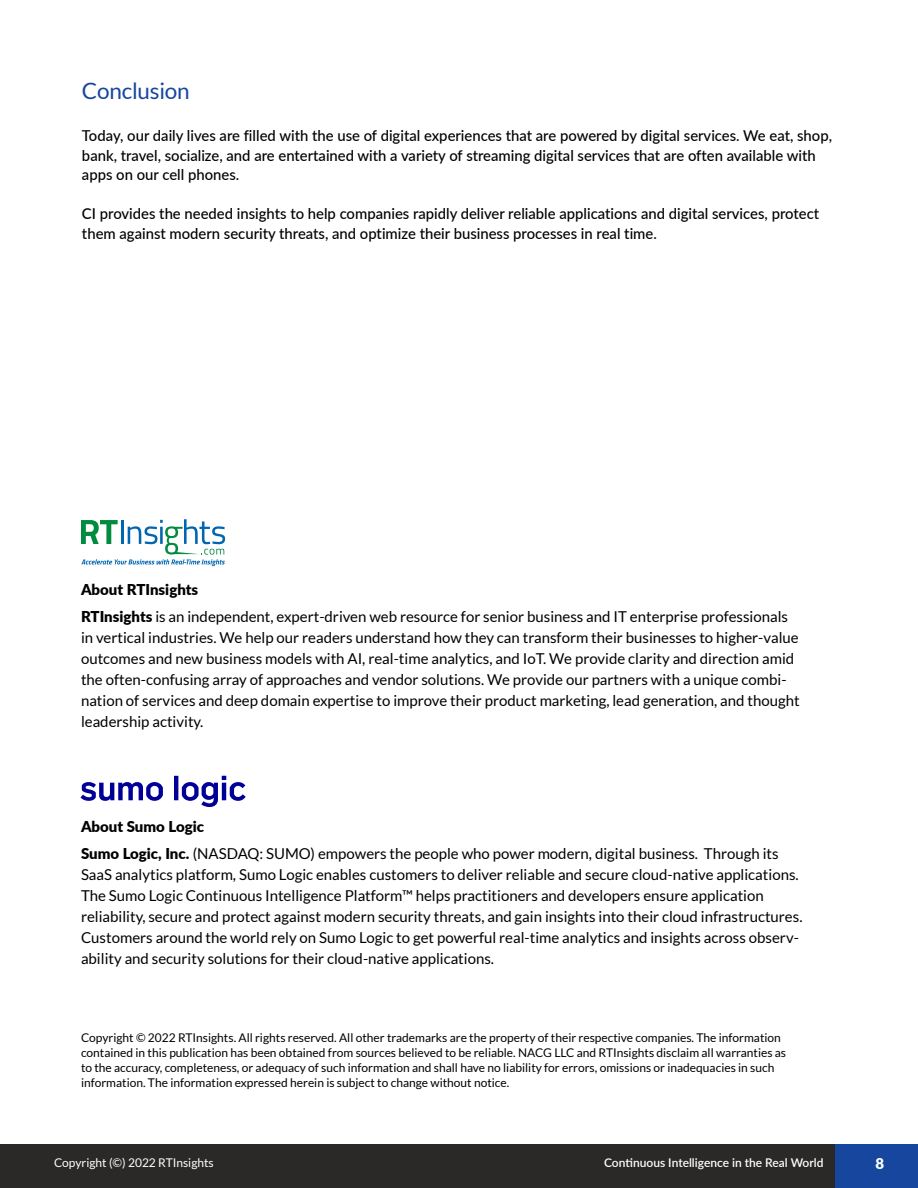
<style>
.page{position:relative;width:918px;height:1188px;background:#fff}
.page>*{position:absolute;margin:0;border:0;box-sizing:border-box;transform-origin:0 0}
.t1{font:22.5px "Lato";letter-spacing:-.01em;color:#16469d}
.t2{font:15px/21px "Lato";color:#000}
.t3{font:500 15px/19.5px "Lato";color:#000}
.t4{font:900 15px "Lato";color:#fff}
.t5{font:12px/15px "Lato";color:#000}
.t6{font:600 12px "Lato";color:#fff}
.t7{font:12px "Lato";color:#fff}
.s1{font-weight:900}
</style>
<div class="page">
<div style="left:0;top:1144px;width:918px;height:44px;background:#2b2828"></div>
<div style="left:835px;top:1144px;width:83px;height:44px;background:#16469d"></div>
<svg style="left:81px;top:519px;width:144px;height:47px"></svg>
<svg style="left:80px;top:776px;width:166px;height:31px"></svg>
<h1 class="t1" style="left:82px;top:82px;width:109px">Conclusion</h1>
<p class="t3" style="left:82px;top:127px;width:752px">Today, our daily lives are filled with the use of digital experiences that are powered by digital services. We eat, shop, bank, travel, socialize, and are entertained with a variety of streaming digital services that are often available with apps on our cell phones.</p>
<p class="t3" style="left:82px;top:205px;width:739px">CI provides the needed insights to help companies rapidly deliver reliable applications and digital services, protect them against modern security threats, and optimize their business processes in real time.</p>
<p class="t2" style="left:81px;top:577px;width:709px;line-height:27px"><span class="s1">About RTInsights<br>RTInsights</span> is an independent, expert-driven web resource for senior business and IT enterprise professionals</p>
<p class="t2" style="left:81px;top:628px;width:720px">in vertical industries. We help our readers understand how they can transform their businesses to higher-value outcomes and new business models with AI, real-time analytics, and IoT. We provide clarity and direction amid the often-confusing array of approaches and vendor solutions. We provide our partners with a unique combi&shy;nation of services and deep domain expertise to improve their product marketing, lead generation, and thought leadership activity.</p>
<p class="t2" style="left:81px;top:814px;width:699px;line-height:27px"><span class="s1">About Sumo Logic<br>Sumo Logic, Inc.</span> (NASDAQ: SUMO) empowers the people who power modern, digital business. Through its</p>
<p class="t2" style="left:81px;top:865px;width:723px">SaaS analytics platform, Sumo Logic enables customers to deliver reliable and secure cloud-native applications.<br>The Sumo Logic Continuous Intelligence Platform™ helps practitioners and developers ensure application reliability, secure and protect against modern security threats, and gain insights into their cloud infrastructures.<br>Customers around the world rely on Sumo Logic to get powerful real-time analytics and insights across observ&shy;ability and security solutions for their cloud-native applications.</p>
<p class="t5" style="left:81px;top:1031px;width:707px">Copyright © 2022 RTInsights. All rights reserved. All other trademarks are the property of their respective companies. The information contained in this publication has been obtained from sources believed to be reliable. NACG LLC and RTInsights disclaim all warranties as to the accuracy, completeness, or adequacy of such information and shall have no liability for errors, omissions or inadequacies in such information. The information expressed herein is subject to change without notice.</p>
<p class="t7" style="left:54px;top:1157px;width:161px">Copyright (©) 2022 RTInsights</p>
<p class="t6" style="left:604px;top:1153px;width:221px">Continuous Intelligence in the Real World</p>
<p class="t4" style="left:875px;top:1157px;width:10px">8</p>
</div>
